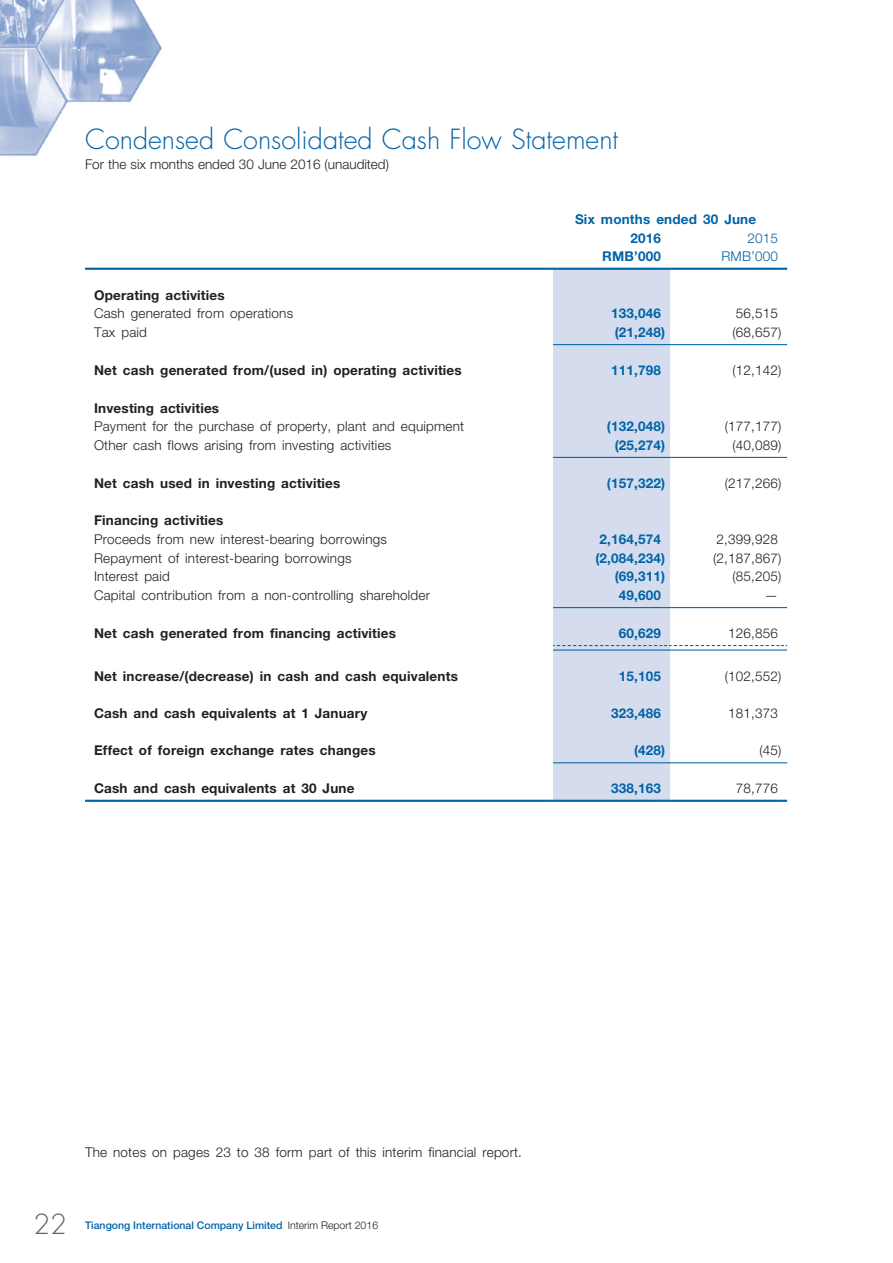
<style>
.page{position:relative;width:893px;height:1263px;background:#fff}
.page>*{position:absolute;margin:0;border:0;box-sizing:border-box;transform-origin:0 0}
.t1{font:300 27px "Futura Std";color:#0163a7}
.t2{font:300 27px "Futura Std";color:#636366}
._15_Table_Stub{font:700 13.5px "Helvetica Neue LT Std";letter-spacing:.015em;color:#231f20}
._15_Table_Stub-2{font:300 13.5px "Helvetica Neue LT Std";letter-spacing:.015em;color:#231f20}
._31_table_tab_6pt{font:700 13.5px "Helvetica Neue LT Std";letter-spacing:.015em;color:#0163a7}
._31_table_tab_6pt-2{font:300 13.5px "Helvetica Neue LT Std";letter-spacing:.015em;color:#231f20}
._01_Body_Text{font:300 13.5px "Helvetica Neue LT Std";letter-spacing:.015em;color:#231f20}
._31_table_tab_6pt-3{font:300 13.5px "Helvetica Neue LT Std";letter-spacing:.015em;color:#0163a7}
.t3{font:500 10.5px "Helvetica Neue LT Std";color:#0163a7}
.s1{font-weight:300;color:#231f20}
</style>
<div class="page">
<img style="left:0;top:0;width:788px;height:802px">
<div style="left:553px;top:270px;width:117px;height:530px;background:#d4dced"></div>
<hr style="left:85px;top:268px;width:459px;height:2px;background:#0163a7">
<svg style="left:544px;top:268px;width:9px;height:2px"></svg>
<hr style="left:553px;top:268px;width:108px;height:2px;background:#0163a7">
<svg style="left:661px;top:268px;width:9px;height:2px"></svg>
<hr style="left:670px;top:268px;width:108px;height:2px;background:#0163a7">
<svg style="left:778px;top:268px;width:9px;height:2px"></svg>
<hr style="left:553px;top:344px;width:108px;height:1px;background:#0163a7">
<hr style="left:670px;top:344px;width:108px;height:1px;background:#0163a7">
<hr style="left:553px;top:457px;width:108px;height:1px;background:#0163a7">
<hr style="left:670px;top:457px;width:108px;height:1px;background:#0163a7">
<hr style="left:553px;top:607px;width:108px;height:1px;background:#0163a7">
<hr style="left:670px;top:607px;width:108px;height:1px;background:#0163a7">
<svg style="left:553px;top:645px;width:234px;height:6px"></svg>
<hr style="left:553px;top:762px;width:108px;height:1px;background:#0163a7">
<hr style="left:670px;top:762px;width:108px;height:1px;background:#0163a7">
<hr style="left:85px;top:800px;width:459px;height:2px;background:#0163a7">
<svg style="left:544px;top:800px;width:9px;height:2px"></svg>
<hr style="left:553px;top:800px;width:108px;height:2px;background:#0163a7">
<svg style="left:661px;top:800px;width:9px;height:2px"></svg>
<hr style="left:670px;top:800px;width:108px;height:2px;background:#0163a7">
<svg style="left:778px;top:800px;width:9px;height:2px"></svg>
<h1 class="t1" style="left:85px;top:122px;width:535px">Condensed Consolidated Cash Flow Statement</h1>
<p class="_01_Body_Text" style="left:85px;top:156px;width:305px">For the six months ended 30 June 2016 (unaudited)</p>
<p class="_31_table_tab_6pt" style="left:575px;top:211px;width:183px">Six months ended 30 June</p>
<p class="_31_table_tab_6pt" style="left:630px;top:229px;width:32px">2016</p>
<p class="_31_table_tab_6pt-3" style="left:747px;top:229px;width:32px">2015</p>
<p class="_31_table_tab_6pt" style="left:602px;top:248px;width:60px">RMB’000</p>
<p class="_31_table_tab_6pt-3" style="left:721px;top:248px;width:58px">RMB’000</p>
<p class="_15_Table_Stub" style="left:94px;top:287px;width:132px">Operating activities</p>
<p class="_15_Table_Stub-2" style="left:94px;top:305px;width:201px">Cash generated from operations</p>
<p class="_31_table_tab_6pt" style="left:611px;top:305px;width:51px">133,046</p>
<p class="_31_table_tab_6pt-2" style="left:736px;top:305px;width:44px">56,515</p>
<p class="_15_Table_Stub-2" style="left:94px;top:324px;width:54px">Tax paid</p>
<p class="_31_table_tab_6pt" style="left:615px;top:324px;width:52px">(21,248)</p>
<p class="_31_table_tab_6pt-2" style="left:732px;top:324px;width:50px">(68,657)</p>
<p class="_15_Table_Stub" style="left:94px;top:362px;width:369px">Net cash generated from/(used in) operating activities</p>
<p class="_31_table_tab_6pt" style="left:611px;top:362px;width:51px">111,798</p>
<p class="_31_table_tab_6pt-2" style="left:732px;top:362px;width:50px">(12,142)</p>
<p class="_15_Table_Stub" style="left:94px;top:399px;width:127px">Investing activities</p>
<p class="_15_Table_Stub-2" style="left:94px;top:418px;width:372px">Payment for the purchase of property, plant and equipment</p>
<p class="_31_table_tab_6pt" style="left:607px;top:418px;width:60px">(132,048)</p>
<p class="_31_table_tab_6pt-2" style="left:725px;top:418px;width:58px">(177,177)</p>
<p class="_15_Table_Stub-2" style="left:94px;top:437px;width:299px">Other cash flows arising from investing activities</p>
<p class="_31_table_tab_6pt" style="left:615px;top:437px;width:52px">(25,274)</p>
<p class="_31_table_tab_6pt-2" style="left:732px;top:437px;width:50px">(40,089)</p>
<p class="_15_Table_Stub" style="left:94px;top:475px;width:248px">Net cash used in investing activities</p>
<p class="_31_table_tab_6pt" style="left:607px;top:475px;width:60px">(157,322)</p>
<p class="_31_table_tab_6pt-2" style="left:725px;top:475px;width:58px">(217,266)</p>
<p class="_15_Table_Stub" style="left:94px;top:512px;width:131px">Financing activities</p>
<p class="_15_Table_Stub-2" style="left:94px;top:531px;width:294px">Proceeds from new interest-bearing borrowings</p>
<p class="_31_table_tab_6pt" style="left:599px;top:531px;width:63px">2,164,574</p>
<p class="_31_table_tab_6pt-2" style="left:716px;top:531px;width:63px">2,399,928</p>
<p class="_15_Table_Stub-2" style="left:94px;top:550px;width:259px">Repayment of interest-bearing borrowings</p>
<p class="_31_table_tab_6pt" style="left:595px;top:549px;width:71px">(2,084,234)</p>
<p class="_31_table_tab_6pt-2" style="left:713px;top:550px;width:70px">(2,187,867)</p>
<p class="_15_Table_Stub-2" style="left:94px;top:568px;width:77px">Interest paid</p>
<p class="_31_table_tab_6pt" style="left:615px;top:568px;width:52px">(69,311)</p>
<p class="_31_table_tab_6pt-2" style="left:732px;top:568px;width:50px">(85,205)</p>
<p class="_15_Table_Stub-2" style="left:94px;top:587px;width:337px">Capital contribution from a non-controlling shareholder</p>
<p class="_31_table_tab_6pt" style="left:619px;top:587px;width:44px">49,600</p>
<p class="_31_table_tab_6pt-2" style="left:765px;top:587px;width:15px">—</p>
<p class="_15_Table_Stub" style="left:94px;top:625px;width:303px">Net cash generated from financing activities</p>
<p class="_31_table_tab_6pt" style="left:619px;top:625px;width:44px">60,629</p>
<p class="_31_table_tab_6pt-2" style="left:728px;top:625px;width:51px">126,856</p>
<p class="_15_Table_Stub" style="left:94px;top:667px;width:365px">Net increase/(decrease) in cash and cash equivalents</p>
<p class="_31_table_tab_6pt" style="left:619px;top:667px;width:44px">15,105</p>
<p class="_31_table_tab_6pt-2" style="left:725px;top:667px;width:58px">(102,552)</p>
<p class="_15_Table_Stub" style="left:94px;top:705px;width:275px">Cash and cash equivalents at 1 January</p>
<p class="_31_table_tab_6pt" style="left:611px;top:705px;width:51px">323,486</p>
<p class="_31_table_tab_6pt-2" style="left:728px;top:705px;width:51px">181,373</p>
<p class="_15_Table_Stub" style="left:94px;top:742px;width:283px">Effect of foreign exchange rates changes</p>
<p class="_31_table_tab_6pt" style="left:634px;top:742px;width:33px">(428)</p>
<p class="_31_table_tab_6pt-2" style="left:759px;top:742px;width:23px">(45)</p>
<p class="_15_Table_Stub" style="left:94px;top:780px;width:262px">Cash and cash equivalents at 30 June</p>
<p class="_31_table_tab_6pt" style="left:611px;top:780px;width:51px">338,163</p>
<p class="_31_table_tab_6pt-2" style="left:736px;top:780px;width:44px">78,776</p>
<p class="_01_Body_Text" style="left:85px;top:1143px;width:438px">The notes on pages 23 to 38 form part of this interim financial report.</p>
<p class="t2" style="left:33px;top:1208px;width:35px">22</p>
<p class="t3" style="left:85px;top:1219px;width:295px">Tiangong International Company Limited <span class="s1">Interim Report 2016</span></p>
</div>
